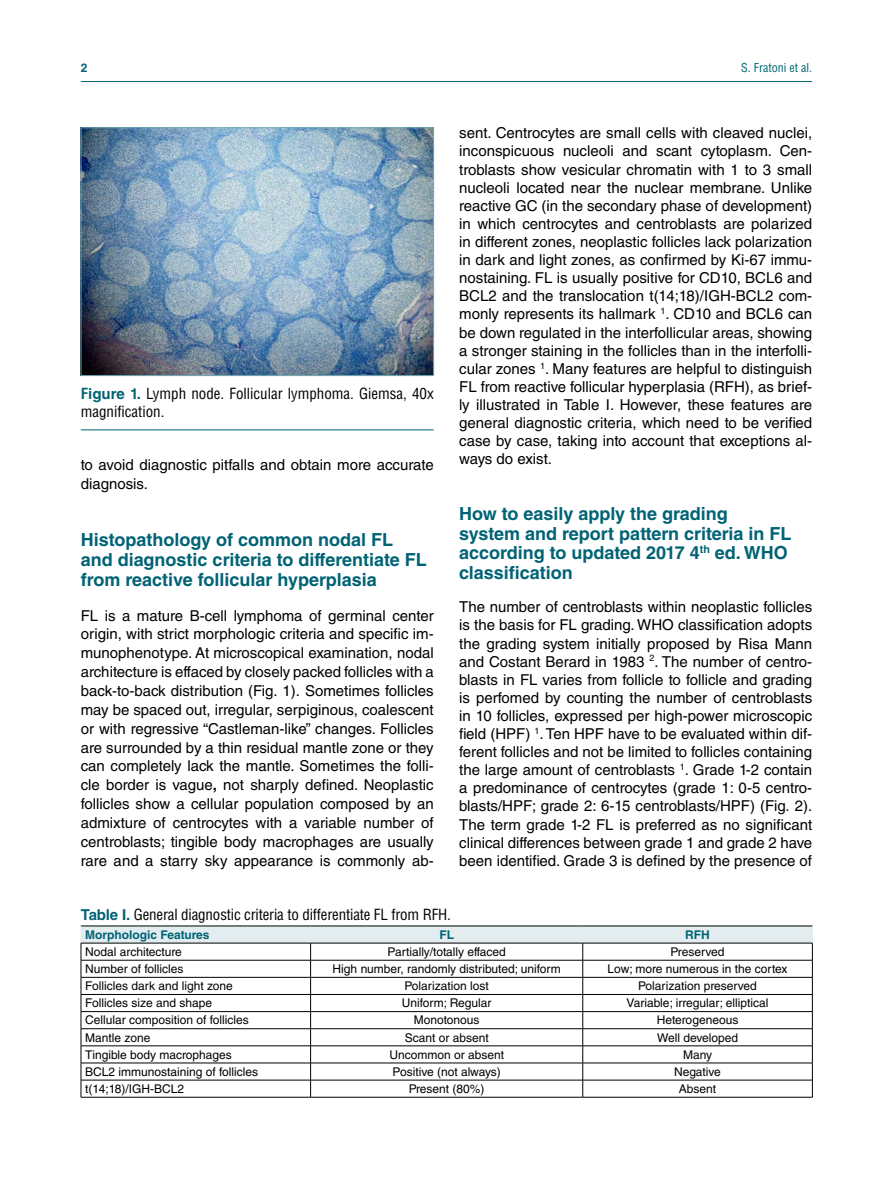
<style>
.page{position:relative;width:893px;height:1191px;background:#fff}
.page>*{position:absolute;margin:0;border:0;box-sizing:border-box;transform-origin:0 0}
.t1{font:700 18px/19.6px "Helvetica LT Std";color:#006375}
.t2{font:15px/18.1px "Helvetica LT Std";color:#000;text-align:justify}
.t3{font:condensed 15px/18px "Helvetica LT Std";letter-spacing:-.01em;color:#000}
.t4{font:12px "Helvetica LT Std";color:#000}
.t5{font:700 12px "Helvetica LT Std";color:#006375}
.t6{font:condensed 12px "Helvetica LT Std";color:#006375}
.s1{font-weight:700;color:#006375}
.s2{font-weight:700;font-stretch:normal;color:#006375}
.s3{font-weight:700}
</style>
<div class="page">
<hr style="left:81px;top:81px;width:731px;height:1px;background:#006375">
<img style="left:83px;top:130px;width:349px;height:244px">
<div style="left:81px;top:128px;width:353px;height:248px;border:1px solid #72aab7"></div>
<hr style="left:81px;top:429px;width:353px;height:1px;background:#006375">
<hr style="left:81px;top:925px;width:230px;height:1px;background:#000">
<hr style="left:311px;top:925px;width:272px;height:1px;background:#000">
<hr style="left:583px;top:925px;width:230px;height:1px;background:#000">
<svg style="left:81px;top:926px;width:732px;height:171px"></svg>
<hr style="left:81px;top:1097px;width:230px;height:1px;background:#000">
<hr style="left:311px;top:1097px;width:272px;height:1px;background:#000">
<hr style="left:583px;top:1097px;width:230px;height:1px;background:#000">
<p class="t5" style="left:81px;top:61px;width:8px">2</p>
<p class="t6" style="left:741px;top:61px;width:72px">S. Fratoni et al.</p>
<p class="t3" style="left:81px;top:384px;width:354px"><span class="s1">F</span><span class="s2">igure 1.</span> Lymph node. Follicular lymphoma. Giemsa, 40x magnification.</p>
<p class="t2" style="left:81px;top:455px;width:354px;line-height:18.9px">to avoid diagnostic pitfalls and obtain more accurate diagnosis.</p>
<p class="t1" style="left:81px;top:529px;width:348px;line-height:20.4px">Histopathology of common nodal FL and diagnostic criteria to differentiate FL from reactive follicular hyperplasia</p>
<p class="t2" style="left:81px;top:606px;width:354px;line-height:18.9px">FL is a mature B-cell lymphoma of germinal center origin, with strict morphologic criteria and specific im&shy;munophenotype. At microscopical examination, nodal architecture is effaced by closely packed follicles with a back-to-back distribution (Fig. 1). Sometimes follicles may be spaced out, irregular, serpiginous, coalescent or with regressive “Castleman-like” changes. Follicles are surrounded by a thin residual mantle zone or they can completely lack the mantle. Sometimes the folli&shy;cle border is vague<span class="s3">,</span> not sharply defined. Neoplastic follicles show a cellular population composed by an admixture of centrocytes with a variable number of centroblasts; tingible body macrophages are usually rare and a starry sky appearance is commonly ab-</p>
<p class="t2" style="left:459px;top:124px;width:354px">sent. Centrocytes are small cells with cleaved nuclei, inconspicuous nucleoli and scant cytoplasm. Cen&shy;troblasts show vesicular chromatin with 1 to 3 small nucleoli located near the nuclear membrane. Unlike reactive GC (in the secondary phase of development) in which centrocytes and centroblasts are polarized in different zones, neoplastic follicles lack polarization in dark and light zones, as confirmed by Ki-67 immu&shy;nostaining. FL is usually positive for CD10, BCL6 and BCL2 and the translocation t(14;18)/IGH-BCL2 com&shy;monly represents its hallmark <sup>1</sup>. CD10 and BCL6 can be down regulated in the interfollicular areas, showing a stronger staining in the follicles than in the interfolli&shy;cular zones <sup>1</sup>. Many features are helpful to distinguish FL from reactive follicular hyperplasia (RFH), as brief&shy;ly illustrated in Table I. However, these features are general diagnostic criteria, which need to be verified case by case, taking into account that exceptions al&shy;ways do exist.</p>
<p class="t1" style="left:459px;top:503px;width:334px">How to easily apply the grading system and report pattern criteria in FL according to updated 2017 4<sup>th</sup> ed. WHO classification</p>
<p class="t2" style="left:459px;top:598px;width:354px">The number of centroblasts within neoplastic follicles is the basis for FL grading. WHO classification adopts the grading system initially proposed by Risa Mann and Costant Berard in 1983 <sup>2</sup>. The number of centro&shy;blasts in FL varies from follicle to follicle and grading is perfomed by counting the number of centroblasts in 10 follicles, expressed per high-power microscopic field (HPF) <sup>1</sup>. Ten HPF have to be evaluated within dif&shy;ferent follicles and not be limited to follicles containing the large amount of centroblasts <sup>1</sup>. Grade 1-2 contain a predominance of centrocytes (grade 1: 0-5 centro&shy;blasts/HPF; grade 2: 6-15 centroblasts/HPF) (Fig. 2).<br>The term grade 1-2 FL is preferred as no significant clinical differences between grade 1 and grade 2 have been identified. Grade 3 is defined by the presence of</p>
<p class="t3" style="left:81px;top:905px;width:372px"><span class="s2">Table I.</span> General diagnostic criteria to differentiate FL from RFH.</p>
<p class="t5" style="left:85px;top:927px;width:126px">Morphologic Features</p>
<p class="t5" style="left:439px;top:927px;width:16px">FL</p>
<p class="t5" style="left:685px;top:927px;width:26px">RFH</p>
<p class="t4" style="left:85px;top:944px;width:98px">Nodal architecture</p>
<p class="t4" style="left:387px;top:944px;width:120px">Partially/totally effaced</p>
<p class="t4" style="left:671px;top:944px;width:55px">Preserved</p>
<p class="t4" style="left:85px;top:962px;width:100px">Number of follicles</p>
<p class="t4" style="left:333px;top:962px;width:230px">High number, randomly distributed; uniform</p>
<p class="t4" style="left:608px;top:962px;width:181px">Low; more numerous in the cortex</p>
<p class="t4" style="left:85px;top:979px;width:149px">Follicles dark and light zone</p>
<p class="t4" style="left:405px;top:979px;width:86px">Polarization lost</p>
<p class="t4" style="left:638px;top:979px;width:120px">Polarization preserved</p>
<p class="t4" style="left:85px;top:996px;width:128px">Follicles size and shape</p>
<p class="t4" style="left:402px;top:996px;width:91px">Uniform; Regular</p>
<p class="t4" style="left:626px;top:996px;width:144px">Variable; irregular; elliptical</p>
<p class="t4" style="left:85px;top:1013px;width:165px">Cellular composition of follicles</p>
<p class="t4" style="left:414px;top:1013px;width:67px">Monotonous</p>
<p class="t4" style="left:657px;top:1013px;width:83px">Heterogeneous</p>
<p class="t4" style="left:85px;top:1030px;width:67px">Mantle zone</p>
<p class="t4" style="left:405px;top:1030px;width:86px">Scant or absent</p>
<p class="t4" style="left:657px;top:1030px;width:83px">Well developed</p>
<p class="t4" style="left:85px;top:1047px;width:148px">Tingible body macrophages</p>
<p class="t4" style="left:389px;top:1047px;width:116px">Uncommon or absent</p>
<p class="t4" style="left:683px;top:1047px;width:31px">Many</p>
<p class="t4" style="left:85px;top:1064px;width:174px">BCL2 immunostaining of follicles</p>
<p class="t4" style="left:393px;top:1064px;width:110px">Positive (not always)</p>
<p class="t4" style="left:674px;top:1064px;width:48px">Negative</p>
<p class="t4" style="left:85px;top:1081px;width:101px">t(14;18)/IGH-BCL2</p>
<p class="t4" style="left:409px;top:1081px;width:77px">Present (80%)</p>
<p class="t4" style="left:679px;top:1081px;width:39px">Absent</p>
</div>
